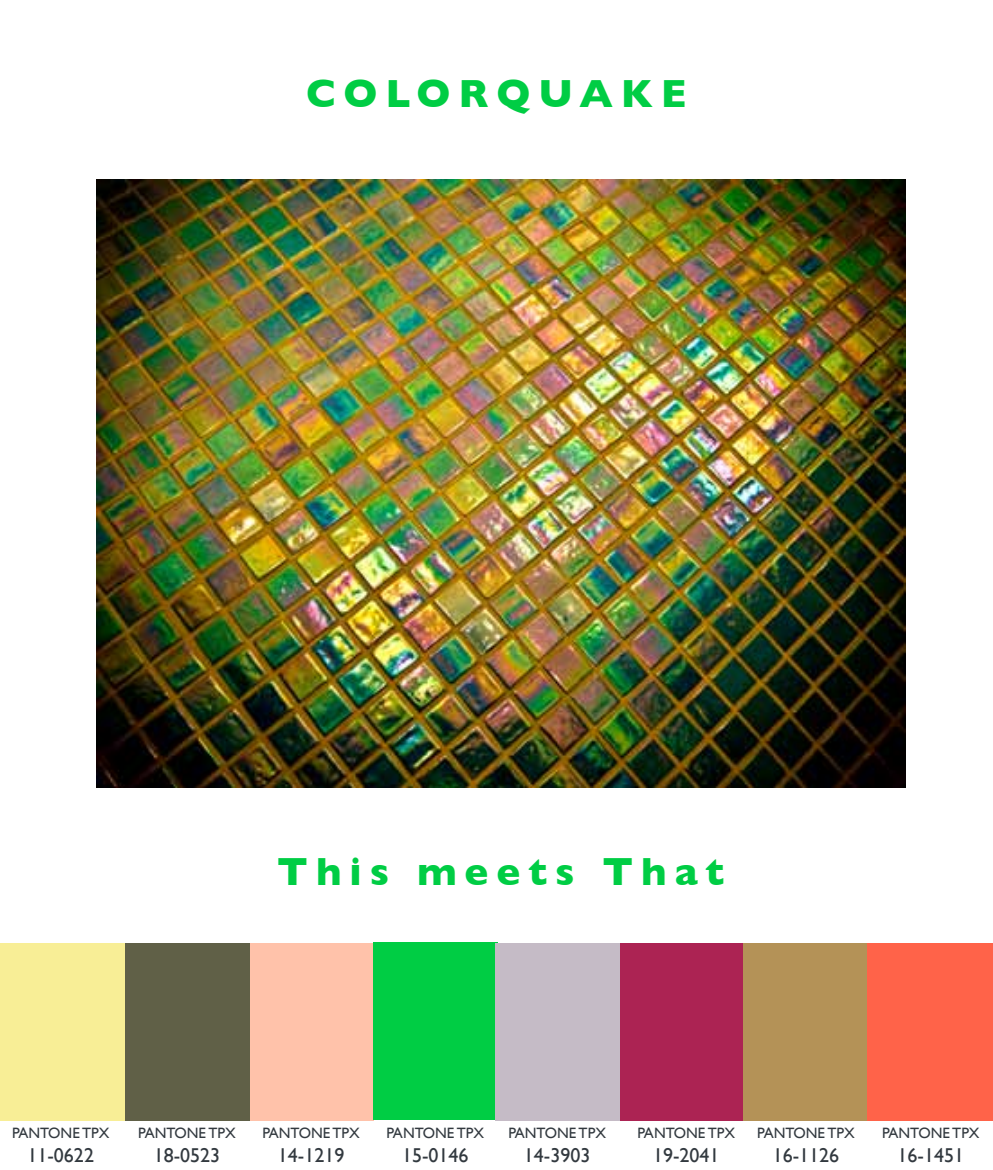
<style>
.page{position:relative;width:993px;height:1170px;background:#fff}
.page>*{position:absolute;margin:0;border:0;box-sizing:border-box;transform-origin:0 0}
.t1{font:700 40px "Gill Sans";letter-spacing:.2em;color:#00cd44}
.t2{font:20px "Gill Sans";color:#32393f}
.t3{font:15px "Gill Sans";color:#32393f}
</style>
<div class="page">
<div style="left:0;top:942px;width:125px;height:178px;background:#f8ee96"></div>
<div style="left:249px;top:942px;width:124px;height:178px;background:#ffc2aa"></div>
<div style="left:373px;top:942px;width:124px;height:177px;background:#00cd44"></div>
<div style="left:619px;top:942px;width:124px;height:178px;background:#ac2353"></div>
<div style="left:125px;top:942px;width:124px;height:178px;background:#606047"></div>
<div style="left:495px;top:942px;width:124px;height:178px;background:#c5bbc6"></div>
<div style="left:743px;top:943px;width:124px;height:177px;background:#b49257"></div>
<div style="left:867px;top:943px;width:125px;height:177px;background:#ff6349"></div>
<img style="left:96px;top:180px;width:808px;height:607px">
<h1 class="t1" style="left:306px;top:70px;width:382px">COLORQUAKE</h1>
<h1 class="t1" style="left:277px;top:847px;width:448px">This meets That</h1>
<p class="t3" style="left:12px;top:1124px;width:99px">PANTONE TPX</p>
<h2 class="t2" style="left:27px;top:1143px;width:68px">11-0622</h2>
<p class="t3" style="left:138px;top:1124px;width:99px">PANTONE TPX</p>
<h2 class="t2" style="left:154px;top:1143px;width:68px">18-0523</h2>
<p class="t3" style="left:262px;top:1124px;width:99px">PANTONE TPX</p>
<h2 class="t2" style="left:278px;top:1143px;width:68px">14-1219</h2>
<p class="t3" style="left:386px;top:1124px;width:99px">PANTONE TPX</p>
<h2 class="t2" style="left:402px;top:1143px;width:68px">15-0146</h2>
<p class="t3" style="left:508px;top:1124px;width:99px">PANTONE TPX</p>
<h2 class="t2" style="left:523px;top:1143px;width:68px">14-3903</h2>
<p class="t3" style="left:637px;top:1124px;width:99px">PANTONE TPX</p>
<h2 class="t2" style="left:652px;top:1143px;width:68px">19-2041</h2>
<p class="t3" style="left:757px;top:1124px;width:99px">PANTONE TPX</p>
<h2 class="t2" style="left:772px;top:1143px;width:68px">16-1126</h2>
<p class="t3" style="left:881px;top:1124px;width:99px">PANTONE TPX</p>
<h2 class="t2" style="left:897px;top:1143px;width:68px">16-1451</h2>
</div>
